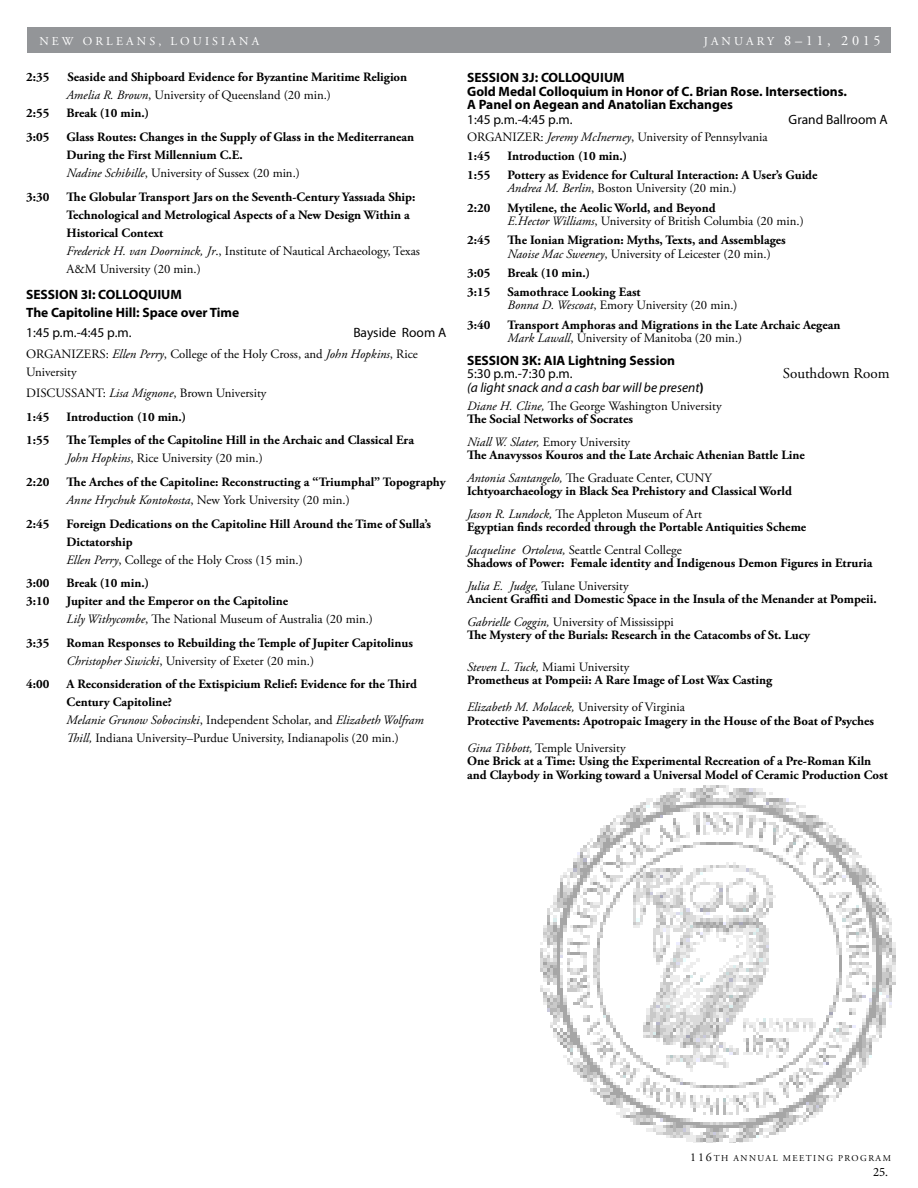
<style>
.page{position:relative;width:918px;height:1188px;background:#fff}
.page>*{position:absolute;margin:0;border:0;box-sizing:border-box;transform-origin:0 0}
.t1{font:15px "Adobe Garamond Pro";letter-spacing:-.005em;color:#000}
.t2{font:14.25px "Adobe Garamond Pro";letter-spacing:.25em;color:#fff}
.t3{font:700 13.5px/13.5px "Myriad Pro";color:#000}
.t4{font:13.5px "Myriad Pro";color:#000}
.t5{font:italic 13.5px "Myriad Pro";color:#000}
.t6{font:700 12.75px/13.5px "Adobe Garamond Pro";color:#000}
.t7{font:12.75px/18px "Adobe Garamond Pro";color:#000}
.t8{font:12.75px "Minion Pro";color:#000}
.t9{font:12px "Adobe Garamond Pro";letter-spacing:.265em;color:#fff}
.t10{font:9px "Adobe Garamond Pro";letter-spacing:.165em;color:#000}
.s1{font-size:12px}
.s2{font-weight:400;font-style:italic}
.s3{font-weight:400}
.s4{font-style:italic}
.s5{font-weight:700}
.s6{font-weight:700;font-style:normal}
</style>
<div class="page">
<div style="left:27px;top:28px;width:864px;height:25px;background:#939598"></div>
<img style="left:540px;top:786px;width:356px;height:357px">
<p class="t9" style="left:39px;top:34px;width:221px">NEW ORLEANS, LOUISIANA</p>
<p class="t2" style="left:704px;top:32px;width:178px"><span class="s1">JANUARY</span> 8–11, 2015</p>
<p class="t6" style="left:26px;top:71px;width:25px">2:35</p>
<p class="t6" style="left:67px;top:68px;width:342px;line-height:18px">Seaside and Shipboard Evidence for Byzantine Maritime Religion<br><span class="s2">Amelia R. Brown</span><span class="s3">, University of Queensland (20 min.)</span></p>
<p class="t6" style="left:26px;top:107px;width:25px">2:55</p>
<p class="t6" style="left:67px;top:107px;width:84px">Break (10 min.)</p>
<p class="t6" style="left:26px;top:130px;width:25px">3:05</p>
<p class="t6" style="left:67px;top:128px;width:349px;line-height:18px">Glass Routes: Changes in the Supply of Glass in the Mediterranean<br>During the First Millennium C.E.<br><span class="s2">Nadine Schibille</span><span class="s3">, University of Sussex (20 min.)</span></p>
<p class="t6" style="left:26px;top:190px;width:25px">3:30</p>
<p class="t6" style="left:67px;top:188px;width:355px;line-height:18px">The Globular Transport Jars on the Seventh-Century Yassıada Ship:<br>Technological and Metrological Aspects of a New Design Within a Historical Context<br><span class="s2">Frederick H. van Doorninck, Jr</span><span class="s3">., Institute of Nautical Archaeology, Texas A&amp;M University (20 min.)</span></p>
<p class="t3" style="left:26px;top:286px;width:215px;line-height:18px">SESSION 3I: COLLOQUIUM<br>The Capitoline Hill: Space over Time</p>
<p class="t4" style="left:26px;top:324px;width:107px">1:45 p.m.-4:45 p.m.</p>
<p class="t4" style="left:353px;top:324px;width:95px">Bayside Room A</p>
<p class="t7" style="left:26px;top:345px;width:393px">ORGANIZERS: <span class="s4">Ellen Perry</span>, College of the Holy Cross, and <span class="s4">John Hopkins</span>, Rice<br>University</p>
<p class="t7" style="left:26px;top:382px;width:242px;line-height:23.7px">DISCUSSANT: <span class="s4">Lisa Mignone</span>, Brown University<br><span class="s5">1:45</span></p>
<p class="t3" style="left:467px;top:70px;width:382px">SESSION 3J: COLLOQUIUM<br>Gold Medal Colloquium in Honor of C. Brian Rose. Intersections.<br>A Panel on Aegean and Anatolian Exchanges</p>
<p class="t4" style="left:467px;top:111px;width:107px">1:45 p.m.-4:45 p.m.</p>
<p class="t4" style="left:789px;top:111px;width:101px">Grand Ballroom A</p>
<p class="t7" style="left:467px;top:127px;width:302px;line-height:19.2px">ORGANIZER: <span class="s4">Jeremy McInerney</span>, University of Pennsylvania<br><span class="s5">1:45</span></p>
<p class="t6" style="left:508px;top:149px;width:121px">Introduction (10 min.)</p>
<p class="t6" style="left:467px;top:168px;width:25px">1:55</p>
<p class="t6" style="left:508px;top:168px;width:311px">Pottery as Evidence for Cultural Interaction: A User’s Guide<br><span class="s2">Andrea M. Berlin</span><span class="s3">, Boston University (20 min.)</span></p>
<p class="t6" style="left:467px;top:201px;width:25px">2:20</p>
<p class="t7" style="left:508px;top:201px;width:298px;line-height:13.5px"><span class="s5">Mytilene, the Aeolic World, and Beyond<br></span><span class="s4">E.Hector Williams</span>, University of British Columbia (20 min.)</p>
<p class="t6" style="left:467px;top:234px;width:25px">2:45</p>
<p class="t6" style="left:508px;top:234px;width:280px">The Ionian Migration: Myths, Texts, and Assemblages<br><span class="s2">Naoise Mac Sweeney</span><span class="s3">, University of Leicester (20 min.)</span></p>
<p class="t6" style="left:467px;top:266px;width:25px">3:05</p>
<p class="t6" style="left:508px;top:266px;width:84px">Break (10 min.)</p>
<p class="t6" style="left:467px;top:285px;width:25px">3:15</p>
<p class="t7" style="left:508px;top:286px;width:232px;line-height:13.5px"><span class="s5">Samothrace Looking East<br></span><span class="s4">Bonna D. Wescoat</span>, Emory University (20 min.)</p>
<p class="t6" style="left:467px;top:318px;width:25px">3:40</p>
<p class="t6" style="left:508px;top:318px;width:334px">Transport Amphoras and Migrations in the Late Archaic Aegean<br><span class="s2">Mark Lawall</span><span class="s3">, University of Manitoba (20 min.)</span></p>
<p class="t3" style="left:467px;top:353px;width:210px">SESSION 3K: AIA Lightning Session</p>
<p class="t4" style="left:467px;top:365px;width:107px">5:30 p.m.-7:30 p.m.</p>
<p class="t1" style="left:783px;top:364px;width:108px">Southdown Room</p>
<p class="t5" style="left:467px;top:379px;width:238px">(a light snack and a cash bar will be present<span class="s6">)</span></p>
<p class="t7" style="left:467px;top:399px;width:256px;line-height:13.5px"><span class="s4">Diane H. Cline,</span> The George Washington University<br><span class="s5">The Social Networks of Socrates</span></p>
<p class="t6" style="left:467px;top:435px;width:339px"><span class="s2">Niall W. Slater,</span> <span class="s3">Emory University<br></span>The Anavyssos Kouros and the Late Archaic Athenian Battle Line</p>
<p class="t6" style="left:467px;top:471px;width:326px"><span class="s2">Antonia Santangelo,</span> <span class="s3">The Graduate Center, CUNY<br></span>Ichtyoarchaeology in Black Sea Prehistory and Classical World</p>
<p class="t6" style="left:467px;top:507px;width:341px"><span class="s2">Jason R. Lundock,</span> <span class="s3">The Appleton Museum of Art<br></span>Egyptian finds recorded through the Portable Antiquities Scheme</p>
<p class="t6" style="left:467px;top:543px;width:407px"><span class="s2">Jacqueline Ortoleva,</span> <span class="s3">Seattle Central College<br></span>Shadows of Power: Female identity and Indigenous Demon Figures in Etruria</p>
<p class="t6" style="left:467px;top:579px;width:411px"><span class="s2">Julia E. Judge,</span> <span class="s3">Tulane University<br></span>Ancient Graffiti and Domestic Space in the Insula of the Menander at Pompeii.</p>
<p class="t6" style="left:467px;top:615px;width:345px"><span class="s2">Gabrielle Coggin,</span> <span class="s3">University of Mississippi<br></span>The Mystery of the Burials: Research in the Catacombs of St. Lucy</p>
<p class="t6" style="left:467px;top:660px;width:307px"><span class="s2">Steven L. Tuck,</span> <span class="s3">Miami University<br></span>Prometheus at Pompeii: A Rare Image of Lost Wax Casting</p>
<p class="t6" style="left:467px;top:700px;width:409px"><span class="s2">Elizabeth M. Molacek,</span> <span class="s3">University of Virginia<br></span>Protective Pavements: Apotropaic Imagery in the House of the Boat of Psyches</p>
<p class="t6" style="left:467px;top:741px;width:422px"><span class="s2">Gina Tibbott,</span> <span class="s3">Temple University<br></span>One Brick at a Time: Using the Experimental Recreation of a Pre-Roman Kiln and Claybody in Working toward a Universal Model of Ceramic Production Cost</p>
<p class="t6" style="left:67px;top:410px;width:121px">Introduction (10 min.)</p>
<p class="t6" style="left:26px;top:434px;width:25px">1:55</p>
<p class="t6" style="left:67px;top:431px;width:349px;line-height:18px">The Temples of the Capitoline Hill in the Archaic and Classical Era<br><span class="s2">John Hopkins</span><span class="s3">, Rice University (20 min.)</span></p>
<p class="t6" style="left:26px;top:475px;width:25px">2:20</p>
<p class="t6" style="left:67px;top:473px;width:381px;line-height:18px">The Arches of the Capitoline: Reconstructing a “Triumphal” Topography<br><span class="s2">Anne Hrychuk Kontokosta</span><span class="s3">, New York University (20 min.)</span></p>
<p class="t6" style="left:26px;top:517px;width:25px">2:45</p>
<p class="t6" style="left:67px;top:515px;width:366px;line-height:18px">Foreign Dedications on the Capitoline Hill Around the Time of Sulla’s<br>Dictatorship<br><span class="s2">Ellen Perry</span><span class="s3">, College of the Holy Cross (15 min.)</span></p>
<p class="t6" style="left:26px;top:577px;width:25px">3:00</p>
<p class="t6" style="left:67px;top:577px;width:84px">Break (10 min.)</p>
<p class="t6" style="left:26px;top:595px;width:25px">3:10</p>
<p class="t7" style="left:67px;top:593px;width:308px"><span class="s5">Jupiter and the Emperor on the Capitoline<br></span><span class="s4">Lily Withycombe</span>, The National Museum of Australia (20 min.)</p>
<p class="t6" style="left:26px;top:636px;width:25px">3:35</p>
<p class="t6" style="left:67px;top:634px;width:348px;line-height:18px">Roman Responses to Rebuilding the Temple of Jupiter Capitolinus<br><span class="s2">Christopher Siwicki</span><span class="s3">, University of Exeter (20 min.)</span></p>
<p class="t6" style="left:26px;top:678px;width:25px">4:00</p>
<p class="t7" style="left:67px;top:676px;width:359px"><span class="s5">A Reconsideration of the Extispicium Relief: Evidence for the Third Century Capitoline?<br></span><span class="s4">Melanie Grunow Sobocinski</span>, Independent Scholar, and <span class="s4">Elizabeth Wolfram Thill,</span> Indiana University–Purdue University, Indianapolis (20 min.)</p>
<p class="t10" style="left:690px;top:1153px;width:202px"><span class="s1">116</span>TH ANNUAL MEETING PROGRAM</p>
<p class="t8" style="left:873px;top:1163px;width:17px">25.</p>
</div>
